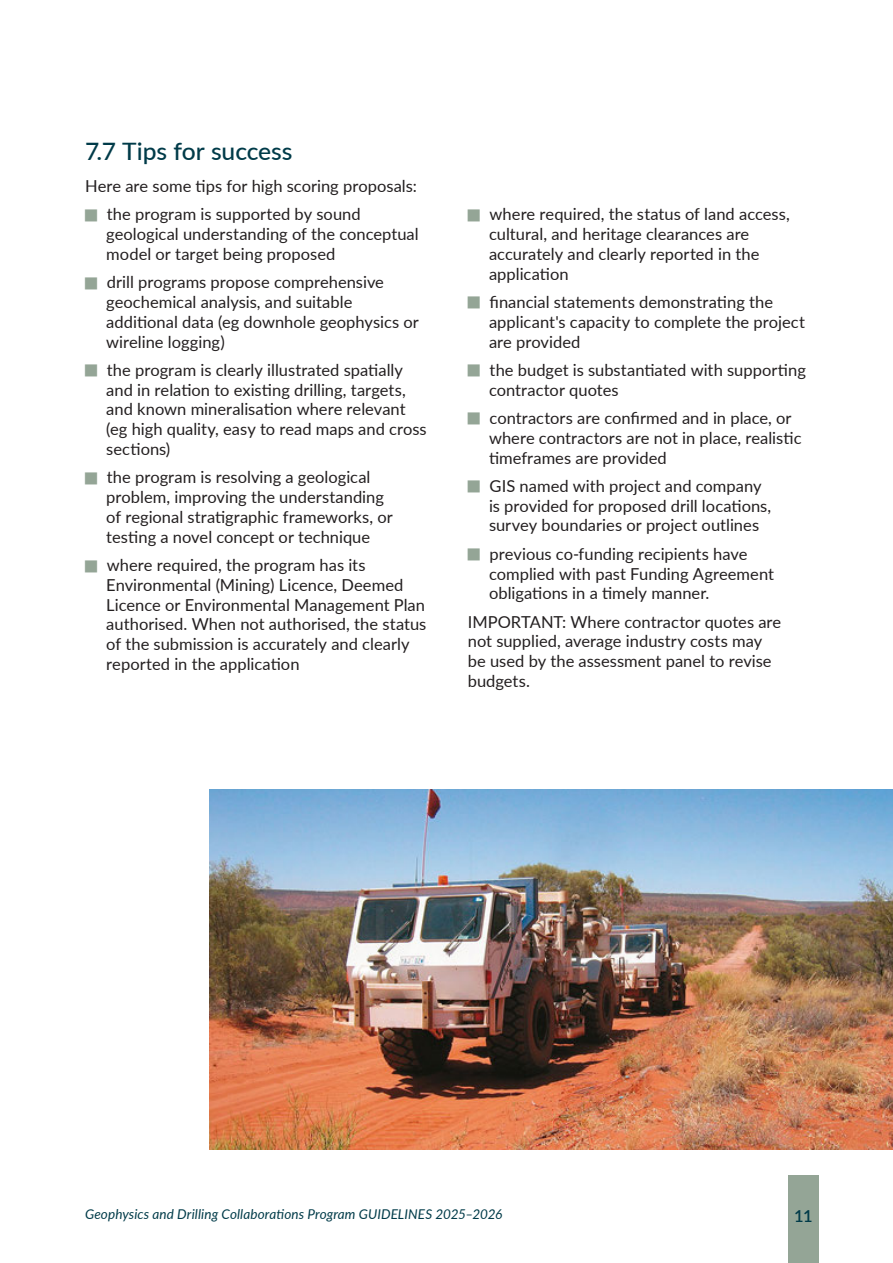
<style>
.page{position:relative;width:893px;height:1263px;background:#fff}
.page>*{position:absolute;margin:0;border:0;box-sizing:border-box;transform-origin:0 0}
.t1{font:500 24px "Lato";letter-spacing:-.005em;color:#003b49}
.t2{font:16.5px/19.8px "Lato";color:#231f20}
.t3{font:600 16.5px "Lato";color:#003b49}
.t4{font:italic 13.5px "Lato";letter-spacing:.01em;color:#003b49}
</style>
<div class="page">
<div style="left:788px;top:1176px;width:31px;height:87px;background:#94a596"></div>
<img style="left:209px;top:789px;width:684px;height:360px">
<h1 class="t1" style="left:85px;top:134px;width:209px">7.7 Tips for success</h1>
<p class="t2" style="left:107px;top:171px;width:311px;line-height:28.3px;text-indent:-22px">Here are some tips for high scoring proposals: the program is supported by sound</p>
<p class="t2" style="left:106px;top:223px;width:314px">geological understanding of the conceptual model or target being proposed</p>
<p class="t2" style="left:106px;top:271px;width:314px">drill programs propose comprehensive geochemical analysis, and suitable additional data (eg downhole geophysics or wireline logging)</p>
<p class="t2" style="left:106px;top:359px;width:322px">the program is clearly illustrated spatially and in relation to existing drilling, targets, and known mineralisation where relevant (eg high quality, easy to read maps and cross sections)</p>
<p class="t2" style="left:106px;top:467px;width:288px">the program is resolving a geological problem, improving the understanding of regional stratigraphic frameworks, or testing a novel concept or technique</p>
<p class="t2" style="left:106px;top:554px;width:322px">where required, the program has its Environmental (Mining) Licence, Deemed Licence or Environmental Management Plan authorised. When not authorised, the status of the submission is accurately and clearly reported in the application</p>
<p class="t2" style="left:489px;top:204px;width:302px">where required, the status of land access, cultural, and heritage clearances are accurately and clearly reported in the application</p>
<p class="t2" style="left:489px;top:291px;width:317px">financial statements demonstrating the applicant's capacity to complete the project are provided</p>
<p class="t2" style="left:489px;top:359px;width:318px">the budget is substantiated with supporting contractor quotes</p>
<p class="t2" style="left:489px;top:407px;width:314px">contractors are confirmed and in place, or where contractors are not in place, realistic timeframes are provided</p>
<p class="t2" style="left:489px;top:475px;width:284px">GIS named with project and company is provided for proposed drill locations, survey boundaries or project outlines</p>
<p class="t2" style="left:489px;top:543px;width:286px">previous co-funding recipients have complied with past Funding Agreement obligations in a timely manner.</p>
<p class="t2" style="left:468px;top:611px;width:315px">IMPORTANT: Where contractor quotes are not supplied, average industry costs may be used by the assessment panel to revise budgets.</p>
<p class="t4" style="left:85px;top:1205px;width:419px">Geophysics and Drilling Collaborations Program GUIDELINES 2025–2026</p>
<p class="t3" style="left:794px;top:1204px;width:20px">11</p>
</div>
